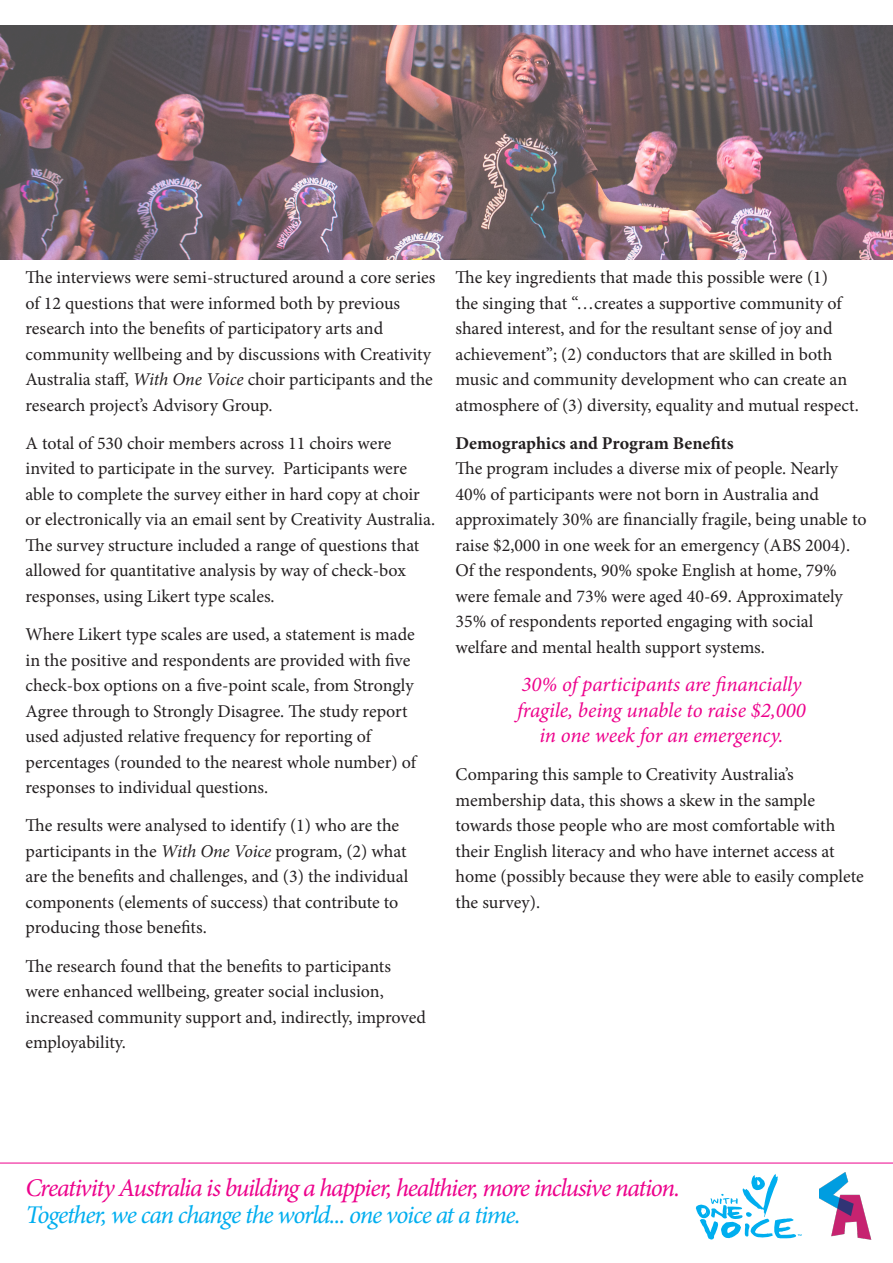
<style>
.page{position:relative;width:893px;height:1263px;background:#fff}
.page>*{position:absolute;margin:0;border:0;box-sizing:border-box;transform-origin:0 0}
.t1{font:italic 25.5px/27px "Minion Pro";letter-spacing:-.05em;color:#ed028c}
.t2{font:italic 21px/25.5px "Minion Pro";letter-spacing:-.005em;color:#ed028c;text-align:center}
.t3{font:18px/25.5px "Minion Pro";letter-spacing:-.005em;color:#231f20}
.s1{font-style:italic}
.s2{font-weight:700}
.s3{color:#00aeef}
</style>
<div class="page">
<img style="left:0;top:26px;width:893px;height:233px">
<img style="left:820px;top:1172px;width:52px;height:68px">
<svg style="left:695px;top:1174px;width:106px;height:66px"></svg>
<hr style="left:0;top:1163px;width:893px;height:1px;background:#ed028c">
<p class="t3" style="left:26px;top:265px;width:411px">The interviews were semi-structured around a core series of 12 questions that were informed both by previous research into the benefits of participatory arts and community wellbeing and by discussions with Creativity Australia staff, <span class="s1">With One Voice</span> choir participants and the research project’s Advisory Group.</p>
<p class="t3" style="left:26px;top:430px;width:411px">A total of 530 choir members across 11 choirs were invited to participate in the survey. Participants were able to complete the survey either in hard copy at choir or electronically via an email sent by Creativity Australia.<br>The survey structure included a range of questions that allowed for quantitative analysis by way of check-box responses, using Likert type scales.</p>
<p class="t3" style="left:26px;top:622px;width:392px">Where Likert type scales are used, a statement is made in the positive and respondents are provided with five check-box options on a five-point scale, from Strongly Agree through to Strongly Disagree. The study report used adjusted relative frequency for reporting of percentages (rounded to the nearest whole number) of responses to individual questions.</p>
<p class="t3" style="left:26px;top:813px;width:384px">The results were analysed to identify (1) who are the participants in the <span class="s1">With One Voice</span> program, (2) what are the benefits and challenges, and (3) the individual components (elements of success) that contribute to producing those benefits.</p>
<p class="t3" style="left:26px;top:953px;width:402px">The research found that the benefits to participants were enhanced wellbeing, greater social inclusion, increased community support and, indirectly, improved employability.</p>
<p class="t3" style="left:455px;top:265px;width:405px">The key ingredients that made this possible were (1)<br>the singing that “…creates a supportive community of shared interest, and for the resultant sense of joy and achievement”; (2) conductors that are skilled in both music and community development who can create an atmosphere of (3) diversity, equality and mutual respect.</p>
<p class="t3" style="left:455px;top:430px;width:413px"><span class="s2">Demographics and Program Benefits<br></span>The program includes a diverse mix of people. Nearly 40% of participants were not born in Australia and approximately 30% are financially fragile, being unable to raise $2,000 in one week for an emergency (ABS 2004).<br>Of the respondents, 90% spoke English at home, 79% were female and 73% were aged 40-69. Approximately 35% of respondents reported engaging with social welfare and mental health support systems.</p>
<p class="t2" style="left:517px;top:672px;width:290px">30% of participants are financially fragile, being unable to raise $2,000 in one week for an emergency.</p>
<p class="t3" style="left:455px;top:762px;width:410px">Comparing this sample to Creativity Australia’s membership data, this shows a skew in the sample towards those people who are most comfortable with their English literacy and who have internet access at home (possibly because they were able to easily complete the survey).</p>
<p class="t1" style="left:26px;top:1175px;width:656px">Creativity Australia is building a happier, healthier, more inclusive nation.<br><span class="s3">Together, we can change the world... one voice at a time.</span></p>
</div>
